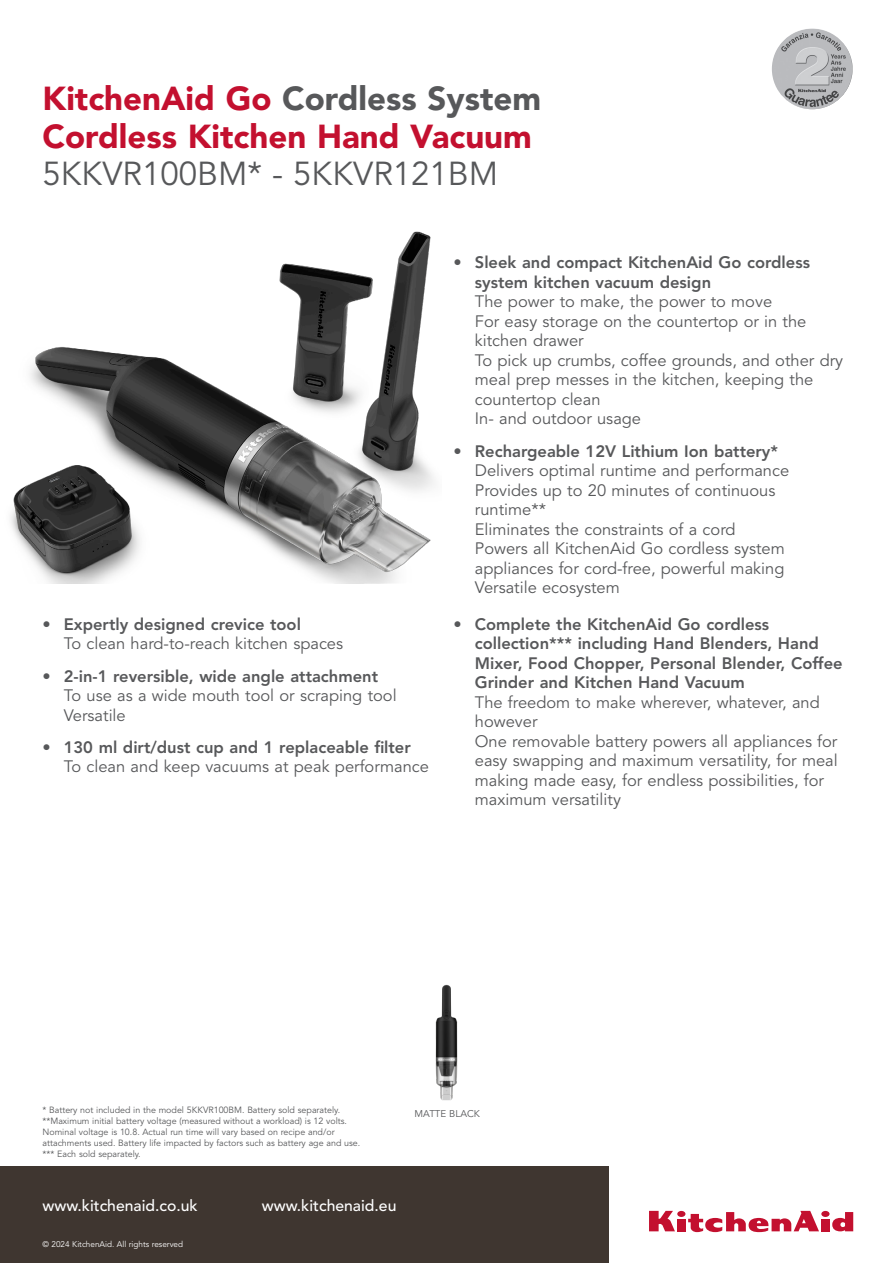
<style>
.page{position:relative;width:893px;height:1263px;background:#fff}
.page>*{position:absolute;margin:0;border:0;box-sizing:border-box;transform-origin:0 0}
.Titre_Produit_22{font:900 33px/37.5px "Avenir LT Std";color:#c3102f}
.Titre_Produit_22-2{font:900 33px "Avenir LT Std";color:#57585a}
.TexteBenefit{font:16.5px/19.5px "Avenir LT Std";color:#57585a}
.Texte_Feature{font:800 16.5px/19.5px "Avenir LT Std";color:#57585a}
.WWW{font:500 15.75px "Avenir LT Std";color:#fff}
.t1{font:9.75px "Avenir LT Std";color:#57585a}
.t2{font:9px/10.8px "Avenir LT Std";color:#57585a}
.Année{font:8.25px "Avenir LT Std";color:#fff}
.s1{color:#c3102f}
.s2{font-weight:400;color:#57585a}
</style>
<div class="page">
<img style="left:10px;top:231px;width:424px;height:352px">
<div style="left:0;top:1166px;width:609px;height:97px;background:#3f3630"></div>
<div style="left:677px;top:1219px;width:8px;height:12px;background:#c3102f"></div>
<div style="left:677px;top:1211px;width:8px;height:6px;background:#c3102f;border-radius:50%"></div>
<div style="left:821px;top:1219px;width:8px;height:12px;background:#c3102f"></div>
<div style="left:821px;top:1211px;width:8px;height:6px;background:#c3102f;border-radius:50%"></div>
<svg style="left:649px;top:1211px;width:26px;height:20px"></svg>
<svg style="left:688px;top:1211px;width:131px;height:21px"></svg>
<svg style="left:832px;top:1212px;width:21px;height:19px"></svg>
<img style="left:435px;top:984px;width:23px;height:117px">
<img style="left:772px;top:28px;width:81px;height:81px;border-radius:40px">
<p class="Titre_Produit_22-2" style="left:43px;top:79px;width:500px"><span class="s1">KitchenAid Go</span> Cordless System</p>
<p class="Titre_Produit_22" style="left:43px;top:117px;width:491px">Cordless Kitchen Hand Vacuum<br><span class="s2">5KKVR100BM* - 5KKVR121BM</span></p>
<p class="Texte_Feature" style="left:43px;top:614px;width:260px">• Expertly designed crevice tool</p>
<p class="TexteBenefit" style="left:64px;top:634px;width:281px">To clean hard-to-reach kitchen spaces</p>
<p class="Texte_Feature" style="left:43px;top:666px;width:337px">• 2-in-1 reversible, wide angle attachment</p>
<p class="TexteBenefit" style="left:64px;top:686px;width:334px">To use as a wide mouth tool or scraping tool</p>
<p class="TexteBenefit" style="left:64px;top:706px;width:63px">Versatile</p>
<p class="Texte_Feature" style="left:43px;top:737px;width:370px">• 130 ml dirt/dust cup and 1 replaceable filter</p>
<p class="TexteBenefit" style="left:64px;top:757px;width:367px">To clean and keep vacuums at peak performance</p>
<p class="Texte_Feature" style="left:475px;top:253px;width:337px;text-indent:-21px">• Sleek and compact KitchenAid Go cordless system kitchen vacuum design</p>
<p class="TexteBenefit" style="left:475px;top:292px;width:299px">The power to make, the power to move</p>
<p class="TexteBenefit" style="left:475px;top:312px;width:333px">For easy storage on the countertop or in the kitchen drawer</p>
<p class="TexteBenefit" style="left:475px;top:351px;width:370px">To pick up crumbs, coffee grounds, and other dry meal prep messes in the kitchen, keeping the countertop clean</p>
<p class="TexteBenefit" style="left:475px;top:409px;width:168px">In- and outdoor usage</p>
<p class="Texte_Feature" style="left:454px;top:441px;width:326px">• Rechargeable 12V Lithium Ion battery*</p>
<p class="TexteBenefit" style="left:475px;top:461px;width:316px">Delivers optimal runtime and performance</p>
<p class="TexteBenefit" style="left:475px;top:481px;width:302px">Provides up to 20 minutes of continuous runtime**</p>
<p class="TexteBenefit" style="left:475px;top:520px;width:262px">Eliminates the constraints of a cord</p>
<p class="TexteBenefit" style="left:475px;top:539px;width:311px">Powers all KitchenAid Go cordless system appliances for cord-free, powerful making</p>
<p class="TexteBenefit" style="left:475px;top:578px;width:146px">Versatile ecosystem</p>
<p class="Texte_Feature" style="left:475px;top:614px;width:369px;text-indent:-21px">• Complete the KitchenAid Go cordless collection*** including Hand Blenders, Hand Mixer, Food Chopper, Personal Blender, Coffee Grinder and Kitchen Hand Vacuum</p>
<p class="TexteBenefit" style="left:475px;top:693px;width:346px">The freedom to make wherever, whatever, and however</p>
<p class="TexteBenefit" style="left:475px;top:732px;width:364px">One removable battery powers all appliances for easy swapping and maximum versatility, for meal making made easy, for endless possibilities, for maximum versatility</p>
<p class="t2" style="left:43px;top:1105px;width:299px">* Battery not included in the model 5KKVR100BM. Battery sold separately.</p>
<p class="t2" style="left:43px;top:1116px;width:319px">**Maximum initial battery voltage (measured without a workload) is 12 volts.<br>Nominal voltage is 10.8. Actual run time will vary based on recipe and/or attachments used. Battery life impacted by factors such as battery age and use.</p>
<p class="t2" style="left:43px;top:1148px;width:100px">*** Each sold separately.</p>
<p class="WWW" style="left:43px;top:1196px;width:157px">www.kitchenaid.co.uk</p>
<p class="WWW" style="left:262px;top:1196px;width:136px">www.kitchenaid.eu</p>
<p class="Année" style="left:43px;top:1239px;width:142px">© 2024 KitchenAid. All rights reserved</p>
<p class="t1" style="left:415px;top:1108px;width:67px">MATTE BLACK</p>
</div>
